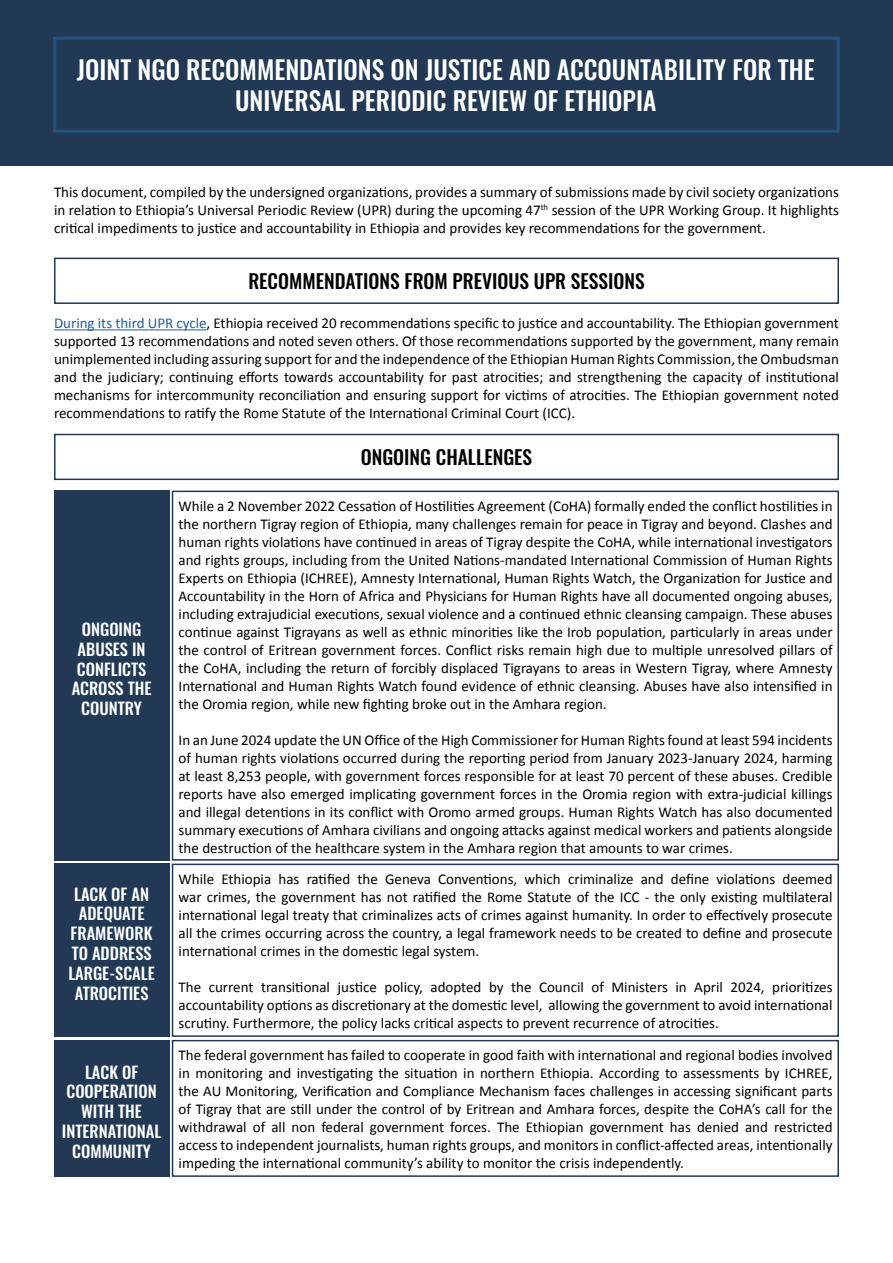
<style>
.page{position:relative;width:893px;height:1263px;background:#fff}
.page>*{position:absolute;margin:0;border:0;box-sizing:border-box;transform-origin:0 0}
.t1{font:500 25.5px/30.6px "Oswald";color:#fff;text-align:center}
.t2{font:500 19.5px "Oswald";color:#000}
.t3{font:500 16.5px/19.8px "Oswald";color:#fff;text-align:center}
.t4{font:15px/18px "Calibri";color:#000;text-align:justify}
.s1{color:#215e9e}
</style>
<div class="page">
<div style="left:0;top:0;width:893px;height:165px;background:#213954"></div>
<div style="left:54px;top:258px;width:785px;height:46px;border:2px solid #213954"></div>
<hr style="left:54px;top:329px;width:153px;height:1px;background:#215e9e">
<div style="left:54px;top:434px;width:785px;height:46px;border:2px solid #213954"></div>
<div style="left:54px;top:491px;width:115px;height:370px;background:#213954"></div>
<div style="left:172px;top:491px;width:667px;height:370px;border:2px solid #213954"></div>
<div style="left:54px;top:864px;width:115px;height:173px;background:#213954"></div>
<div style="left:172px;top:864px;width:667px;height:173px;border:2px solid #213954"></div>
<div style="left:54px;top:1040px;width:115px;height:137px;background:#213954"></div>
<div style="left:172px;top:1040px;width:667px;height:137px;border:2px solid #213954"></div>
<div style="left:53px;top:37px;width:787px;height:96px;border:3px solid #215e9e"></div>
<h1 class="t1" style="left:77px;top:56px;width:739px">JOINT NGO RECOMMENDATIONS ON JUSTICE AND ACCOUNTABILITY FOR THE<br>UNIVERSAL PERIODIC REVIEW OF ETHIOPIA</h1>
<p class="t4" style="left:54px;top:183px;width:786px">This document, compiled by the undersigned organizations, provides a summary of submissions made by civil society organizations in relation to Ethiopia’s Universal Periodic Review (UPR) during the upcoming 47<sup>th</sup> session of the UPR Working Group. It highlights critical impediments to justice and accountability in Ethiopia and provides key recommendations for the government.</p>
<h2 class="t2" style="left:248px;top:270px;width:398px">RECOMMENDATIONS FROM PREVIOUS UPR SESSIONS</h2>
<p class="t4" style="left:54px;top:314px;width:786px"><span class="s1">During its third UPR cycle</span>, Ethiopia received 20 recommendations specific to justice and accountability. The Ethiopian government supported 13 recommendations and noted seven others. Of those recommendations supported by the government, many remain unimplemented including assuring support for and the independence of the Ethiopian Human Rights Commission, the Ombudsman and the judiciary; continuing efforts towards accountability for past atrocities; and strengthening the capacity of institutional mechanisms for intercommunity reconciliation and ensuring support for victims of atrocities. The Ethiopian government noted recommendations to ratify the Rome Statute of the International Criminal Court (ICC).</p>
<h2 class="t2" style="left:361px;top:447px;width:173px">ONGOING CHALLENGES</h2>
<p class="t4" style="left:179px;top:496px;width:655px">While a 2 November 2022 Cessation of Hostilities Agreement (CoHA) formally ended the conflict hostilities in the northern Tigray region of Ethiopia, many challenges remain for peace in Tigray and beyond. Clashes and human rights violations have continued in areas of Tigray despite the CoHA, while international investigators and rights groups, including from the United Nations-mandated International Commission of Human Rights Experts on Ethiopia (ICHREE), Amnesty International, Human Rights Watch, the Organization for Justice and Accountability in the Horn of Africa and Physicians for Human Rights have all documented ongoing abuses, including extrajudicial executions, sexual violence and a continued ethnic cleansing campaign. These abuses continue against Tigrayans as well as ethnic minorities like the Irob population, particularly in areas under the control of Eritrean government forces. Conflict risks remain high due to multiple unresolved pillars of the CoHA, including the return of forcibly displaced Tigrayans to areas in Western Tigray, where Amnesty International and Human Rights Watch found evidence of ethnic cleansing. Abuses have also intensified in the Oromia region, while new fighting broke out in the Amhara region.</p>
<p class="t4" style="left:179px;top:730px;width:655px">In an June 2024 update the UN Office of the High Commissioner for Human Rights found at least 594 incidents of human rights violations occurred during the reporting period from January 2023-January 2024, harming at least 8,253 people, with government forces responsible for at least 70 percent of these abuses. Credible reports have also emerged implicating government forces in the Oromia region with extra-judicial killings and illegal detentions in its conflict with Oromo armed groups. Human Rights Watch has also documented summary executions of Amhara civilians and ongoing attacks against medical workers and patients alongside the destruction of the healthcare system in the Amhara region that amounts to war crimes.</p>
<p class="t3" style="left:72px;top:620px;width:81px">ONGOING<br>ABUSES IN<br>CONFLICTS<br>ACROSS THE<br>COUNTRY</p>
<p class="t3" style="left:68px;top:885px;width:88px">LACK OF AN<br>ADEQUATE<br>FRAMEWORK<br>TO ADDRESS<br>LARGE-SCALE<br>ATROCITIES</p>
<p class="t3" style="left:62px;top:1063px;width:101px">LACK OF<br>COOPERATION<br>WITH THE<br>INTERNATIONAL<br>COMMUNITY</p>
<p class="t4" style="left:179px;top:869px;width:655px">While Ethiopia has ratified the Geneva Conventions, which criminalize and define violations deemed war crimes, the government has not ratified the Rome Statute of the ICC - the only existing multilateral international legal treaty that criminalizes acts of crimes against humanity. In order to effectively prosecute all the crimes occurring across the country, a legal framework needs to be created to define and prosecute international crimes in the domestic legal system.</p>
<p class="t4" style="left:179px;top:977px;width:655px">The current transitional justice policy, adopted by the Council of Ministers in April 2024, prioritizes accountability options as discretionary at the domestic level, allowing the government to avoid international scrutiny. Furthermore, the policy lacks critical aspects to prevent recurrence of atrocities.</p>
<p class="t4" style="left:179px;top:1046px;width:655px">The federal government has failed to cooperate in good faith with international and regional bodies involved in monitoring and investigating the situation in northern Ethiopia. According to assessments by ICHREE, the AU Monitoring, Verification and Compliance Mechanism faces challenges in accessing significant parts of Tigray that are still under the control of by Eritrean and Amhara forces, despite the CoHA’s call for the withdrawal of all non federal government forces. The Ethiopian government has denied and restricted access to independent journalists, human rights groups, and monitors in conflict-affected areas, intentionally impeding the international community’s ability to monitor the crisis independently.</p>
</div>
